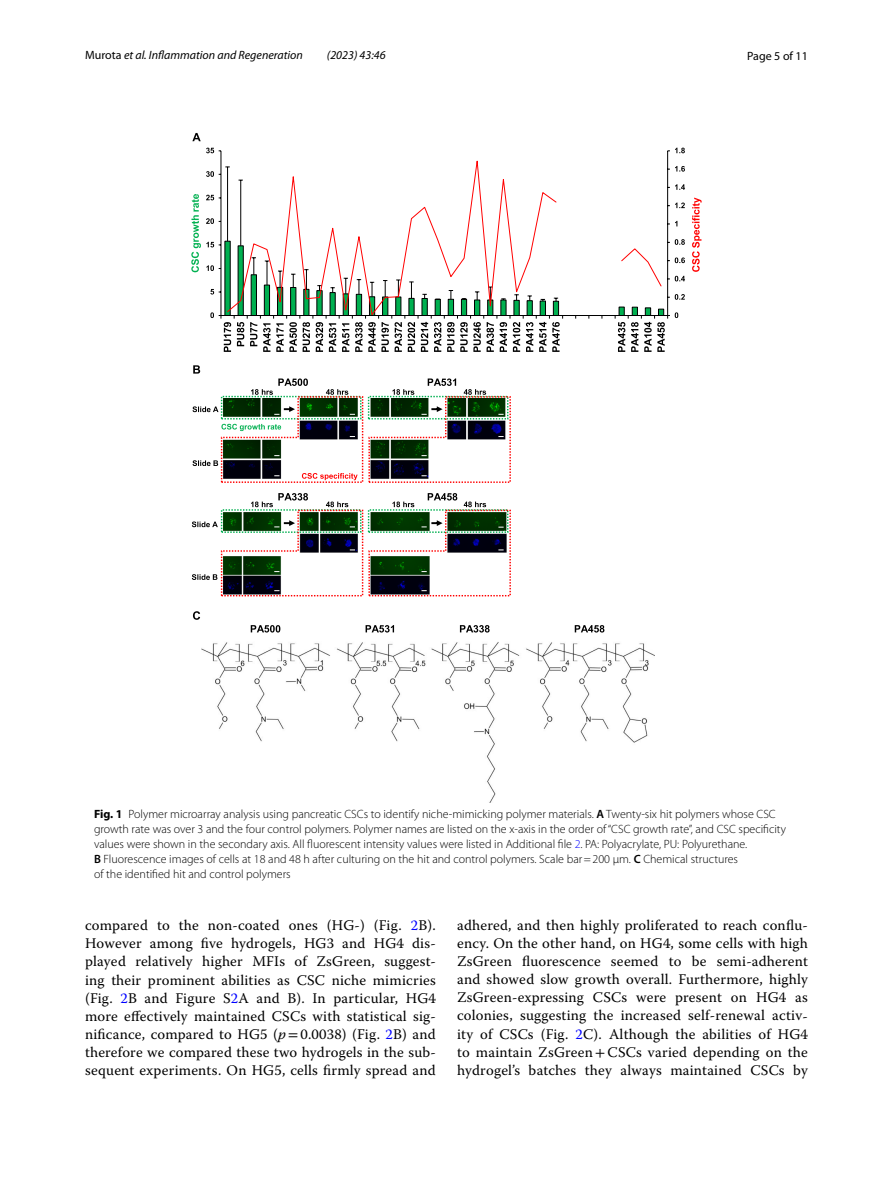
<style>
.page{position:relative;width:893px;height:1187px;background:#fff}
.page>*{position:absolute;margin:0;border:0;box-sizing:border-box;transform-origin:0 0}
.t1{font:14.7px/18px "Warnock Pro";letter-spacing:.015em;color:#000;text-align:justify}
.t2{font:300 12px/15px "Myriad Pro";color:#000}
.t3{font:italic 12px "Myriad Pro";color:#000}
.t4{font:12px "Myriad Pro";color:#000}
.s1{font-style:normal}
.s2{font-weight:700}
.s3{font-weight:600}
.s4{color:#00f}
.s5{font-style:italic}
.s6{font-family:"STIX"}
</style>
<div class="page">
<img style="left:201px;top:625px;width:453px;height:178px">
<hr style="left:667px;top:151px;width:1px;height:164px;background:#000">
<hr style="left:221px;top:151px;width:1px;height:164px;background:#000">
<svg style="left:668px;top:148px;width:17px;height:5px"></svg>
<svg style="left:206px;top:148px;width:15px;height:5px"></svg>
<svg style="left:191px;top:166px;width:494px;height:186px"></svg>
<svg style="left:692px;top:197px;width:10px;height:75px"></svg>
<svg style="left:192px;top:133px;width:9px;height:8px"></svg>
<svg style="left:193px;top:611px;width:7px;height:8px"></svg>
<svg style="left:251px;top:625px;width:29px;height:7px"></svg>
<svg style="left:366px;top:625px;width:28px;height:7px"></svg>
<svg style="left:460px;top:625px;width:30px;height:7px"></svg>
<svg style="left:575px;top:625px;width:29px;height:7px"></svg>
<svg style="left:193px;top:365px;width:318px;height:118px"></svg>
<svg style="left:192px;top:493px;width:319px;height:104px"></svg>
<p class="t3" style="left:85px;top:48px;width:219px"><span class="s1">Murota</span> et al. Inflammation and Regeneration</p>
<p class="t3" style="left:327px;top:48px;width:60px">(2023) 43:46</p>
<p class="t4" style="left:747px;top:48px;width:62px">Page 5 of 11</p>
<p class="t2" style="left:94px;top:806px;width:694px"><span class="s2">Fig. 1</span> Polymer microarray analysis using pancreatic CSCs to identify niche-mimicking polymer materials. <span class="s3">A</span> Twenty-six hit polymers whose CSC growth rate was over 3 and the four control polymers. Polymer names are listed on the x-axis in the order of“CSC growth rate”, and CSC specificity values were shown in the secondary axis. All fluorescent intensity values were listed in Additional file <span class="s4">2</span>. PA: Polyacrylate, PU: Polyurethane.<br><span class="s3">B</span> Fluorescence images of cells at 18 and 48 h after culturing on the hit and control polymers. Scale bar=200 μm. <span class="s3">C</span> Chemical structures<br>of the identified hit and control polymers</p>
<p class="t1" style="left:85px;top:916px;width:352px">compared to the non-coated ones (HG-) (Fig. <span class="s4">2</span>B).<br>However among five hydrogels, HG3 and HG4 dis&shy;played relatively higher MFIs of ZsGreen, suggest&shy;ing their prominent abilities as CSC niche mimicries (Fig. <span class="s4">2</span>B and Figure S<span class="s4">2</span>A and B). In particular, HG4 more effectively maintained CSCs with statistical sig&shy;nificance, compared to HG5 (<span class="s5">p</span><span class="s6">=</span>0.0038) (Fig. <span class="s4">2</span>B) and therefore we compared these two hydrogels in the sub&shy;sequent experiments. On HG5, cells firmly spread and</p>
<p class="t1" style="left:457px;top:916px;width:352px">adhered, and then highly proliferated to reach conflu&shy;ency. On the other hand, on HG4, some cells with high ZsGreen fluorescence seemed to be semi-adherent and showed slow growth overall. Furthermore, highly ZsGreen-expressing CSCs were present on HG4 as colonies, suggesting the increased self-renewal activ&shy;ity of CSCs (Fig. <span class="s4">2</span>C). Although the abilities of HG4 to maintain ZsGreen<span class="s6">+</span>CSCs varied depending on the hydrogel’s batches they always maintained CSCs by</p>
</div>
